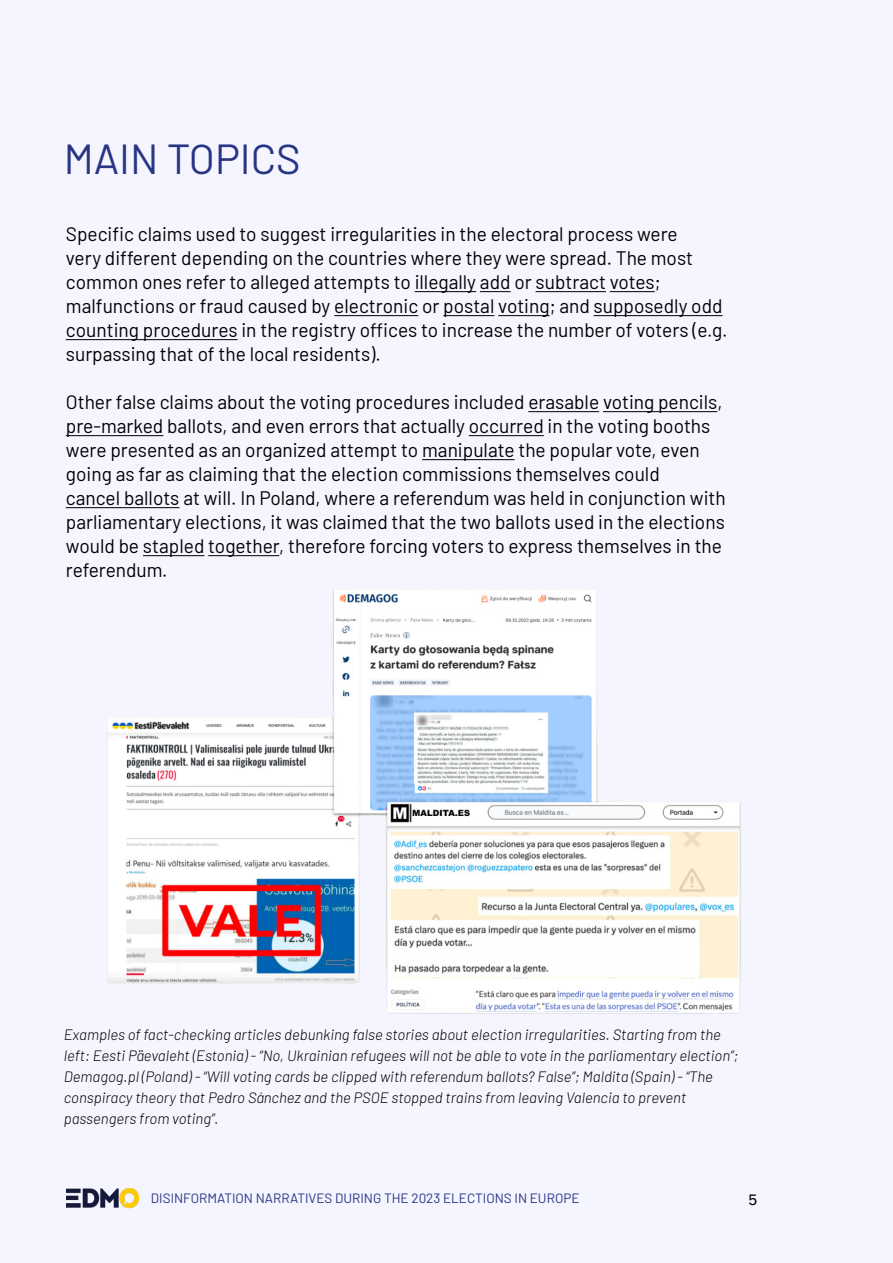
<style>
.page{position:relative;width:893px;height:1263px;background:#f5f5ff}
.page>*{position:absolute;margin:0;border:0;box-sizing:border-box;transform-origin:0 0}
.t1{font:42px "Barlow";color:#283583}
.t2{font:19.5px/24px "Barlow";color:#000}
.t3{font:italic 300 15px/21px "Barlow";color:#000}
.t4{font:15px "Mier A";color:#000}
.t5{font:13.5px "Barlow";color:#283583}
</style>
<div class="page">
<img style="left:67px;top:1188px;width:71px;height:21px">
<hr style="left:415px;top:291px;width:61px;height:1px;background:#000">
<hr style="left:480px;top:291px;width:31px;height:1px;background:#000">
<hr style="left:536px;top:291px;width:70px;height:1px;background:#000">
<hr style="left:610px;top:291px;width:45px;height:1px;background:#000">
<hr style="left:334px;top:315px;width:84px;height:1px;background:#000">
<hr style="left:443px;top:315px;width:51px;height:1px;background:#000">
<hr style="left:498px;top:315px;width:52px;height:1px;background:#000">
<hr style="left:594px;top:315px;width:129px;height:1px;background:#000">
<hr style="left:66px;top:339px;width:172px;height:1px;background:#000">
<hr style="left:528px;top:411px;width:71px;height:1px;background:#000">
<hr style="left:603px;top:411px;width:114px;height:1px;background:#000">
<hr style="left:66px;top:435px;width:97px;height:1px;background:#000">
<hr style="left:469px;top:435px;width:75px;height:1px;background:#000">
<hr style="left:422px;top:459px;width:93px;height:1px;background:#000">
<hr style="left:66px;top:507px;width:113px;height:1px;background:#000">
<hr style="left:143px;top:555px;width:61px;height:1px;background:#000">
<hr style="left:208px;top:555px;width:71px;height:1px;background:#000">
<img style="left:107px;top:590px;width:634px;height:424px">
<h1 class="t1" style="left:64px;top:128px;width:238px">MAIN TOPICS</h1>
<p class="t2" style="left:66px;top:220px;width:663px">Specific claims used to suggest irregularities in the electoral process were<br>very different depending on the countries where they were spread. The most common ones refer to alleged attempts to illegally add or subtract votes; malfunctions or fraud caused by electronic or postal voting; and supposedly odd counting procedures in the registry offices to increase the number of voters (e.g. surpassing that of the local residents).</p>
<p class="t2" style="left:66px;top:388px;width:661px">Other false claims about the voting procedures included erasable voting pencils, pre-marked ballots, and even errors that actually occurred in the voting booths were presented as an organized attempt to manipulate the popular vote, even going as far as claiming that the election commissions themselves could<br>cancel ballots at will. In Poland, where a referendum was held in conjunction with parliamentary elections, it was claimed that the two ballots used in the elections would be stapled together, therefore forcing voters to express themselves in the referendum.</p>
<p class="t3" style="left:64px;top:1023px;width:676px">Examples of fact-checking articles debunking false stories about election irregularities. Starting from the left: Eesti Päevaleht (Estonia) - “No, Ukrainian refugees will not be able to vote in the parliamentary election”; Demagog.pl (Poland) - “Will voting cards be clipped with referendum ballots? False”; Maldita (Spain) - “The conspiracy theory that Pedro Sánchez and the PSOE stopped trains from leaving Valencia to prevent passengers from voting”.</p>
<p class="t5" style="left:151px;top:1188px;width:430px">DISINFORMATION NARRATIVES DURING THE 2023 ELECTIONS IN EUROPE</p>
<p class="t4" style="left:748px;top:1188px;width:10px">5</p>
</div>
